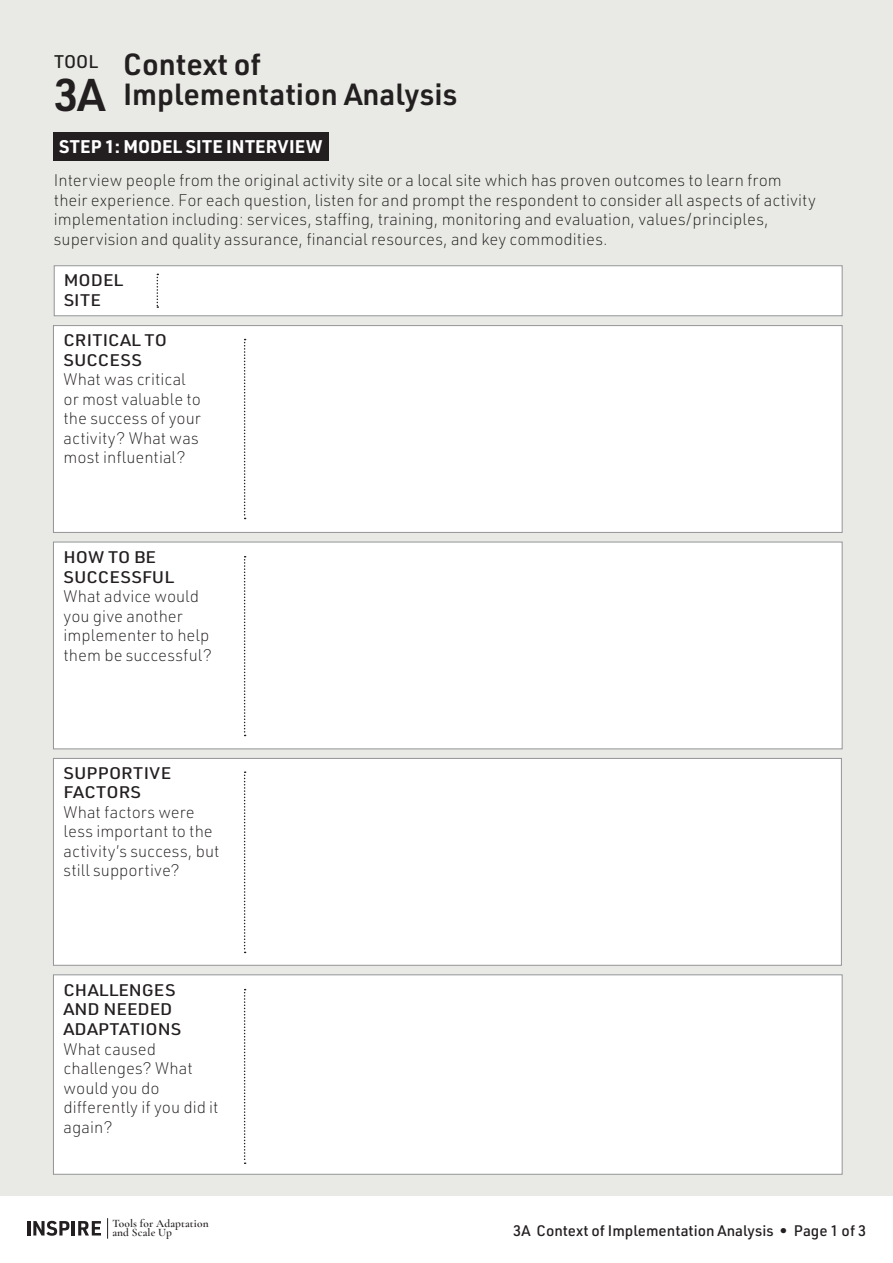
<style>
.page{position:relative;width:893px;height:1263px;background:#fff}
.page>*{position:absolute;margin:0;border:0;box-sizing:border-box;transform-origin:0 0}
.T_BIg_Number{font:600 45px "URWDIN";color:#231f20}
.T_Title{font:600 30px "URWDIN";color:#231f20}
.T_Steps{font:700 18px "URWDIN";letter-spacing:.005em;color:#fff}
.T_Tool_above_number{font:500 18px "URWDIN";color:#231f20}
.T_Instruction_Body{font:200 16.5px/19.5px "URWDIN";color:#231f20}
.T_H4{font:500 16.5px/19.5px "URWDIN";color:#231f20;scale:1.1 1}
.T_Footer_tool_name{font:500 15px "URWDIN";color:#231f20}
.t1{font:600 11.4px/9.6px "Cormorant Garamond";letter-spacing:.01em;color:#231f20}
</style>
<div class="page">
<hr style="left:27px;top:1221px;width:3px;height:14px;background:#231f20">
<svg style="left:33px;top:1221px;width:36px;height:15px"></svg>
<hr style="left:72px;top:1221px;width:3px;height:14px;background:#231f20">
<svg style="left:78px;top:1221px;width:23px;height:14px"></svg>
<svg style="left:107px;top:1218px;width:1px;height:21px"></svg>
<div style="left:0;top:0;width:893px;height:1195px;background:#e9eae6"></div>
<div style="left:53px;top:325px;width:789px;height:208px;background:#fff;border:1px solid #939598"></div>
<div style="left:53px;top:758px;width:789px;height:208px;background:#fff;border:1px solid #939598"></div>
<div style="left:53px;top:542px;width:789px;height:207px;background:#fff;border:1px solid #939598"></div>
<div style="left:53px;top:974px;width:789px;height:201px;background:#fff;border:1px solid #939598"></div>
<div style="left:54px;top:265px;width:788px;height:51px;background:#fff;border:1px solid #939598"></div>
<svg style="left:244px;top:339px;width:2px;height:180px"></svg>
<svg style="left:157px;top:274px;width:1px;height:34px"></svg>
<svg style="left:244px;top:771px;width:2px;height:182px"></svg>
<svg style="left:244px;top:556px;width:2px;height:180px"></svg>
<svg style="left:244px;top:989px;width:2px;height:175px"></svg>
<div style="left:53px;top:132px;width:275px;height:29px;background:#231f20"></div>
<p class="T_Tool_above_number" style="left:54px;top:49px;width:46px">TOOL</p>
<p class="T_Title" style="left:123px;top:44px;width:139px">Context of</p>
<p class="T_BIg_Number" style="left:54px;top:65px;width:53px">3A</p>
<p class="T_Title" style="left:123px;top:74px;width:336px">Implementation Analysis</p>
<p class="T_Steps" style="left:59px;top:134px;width:265px">STEP 1: MODEL SITE INTERVIEW</p>
<p class="T_Instruction_Body" style="left:54px;top:170px;width:763px">Interview people from the original activity site or a local site which has proven outcomes to learn from their experience. For each question, listen for and prompt the respondent to consider all aspects of activity implementation including: services, staffing, training, monitoring and evaluation, values/principles, supervision and quality assurance, financial resources, and key commodities.</p>
<p class="T_H4" style="left:64px;top:270px;width:56px">MODEL<br>SITE</p>
<p class="T_H4" style="left:64px;top:330px;width:95px">CRITICAL TO<br>SUCCESS</p>
<p class="T_Instruction_Body" style="left:64px;top:369px;width:139px">What was critical or most valuable to the success of your activity? What was most influential?</p>
<p class="T_H4" style="left:64px;top:547px;width:102px">HOW TO BE<br>SUCCESSFUL</p>
<p class="T_Instruction_Body" style="left:64px;top:586px;width:150px">What advice would you give another implementer to help them be successful?</p>
<p class="T_H4" style="left:64px;top:763px;width:99px">SUPPORTIVE<br>FACTORS</p>
<p class="T_Instruction_Body" style="left:64px;top:802px;width:157px">What factors were less important to the activity’s success, but still supportive?</p>
<p class="T_H4" style="left:64px;top:980px;width:108px">CHALLENGES<br>AND NEEDED<br>ADAPTATIONS</p>
<p class="T_Instruction_Body" style="left:64px;top:1038px;width:157px">What caused challenges? What would you do differently if you did it again?</p>
<p class="t1" style="left:112px;top:1218px;width:98px">Tools for Adaptation</p>
<p class="t1" style="left:112px;top:1218px;width:61px">Guide to and Scale Up</p>
<p class="T_Footer_tool_name" style="left:513px;top:1221px;width:354px">3A Context of Implementation Analysis • Page 1 of 3</p>
</div>
